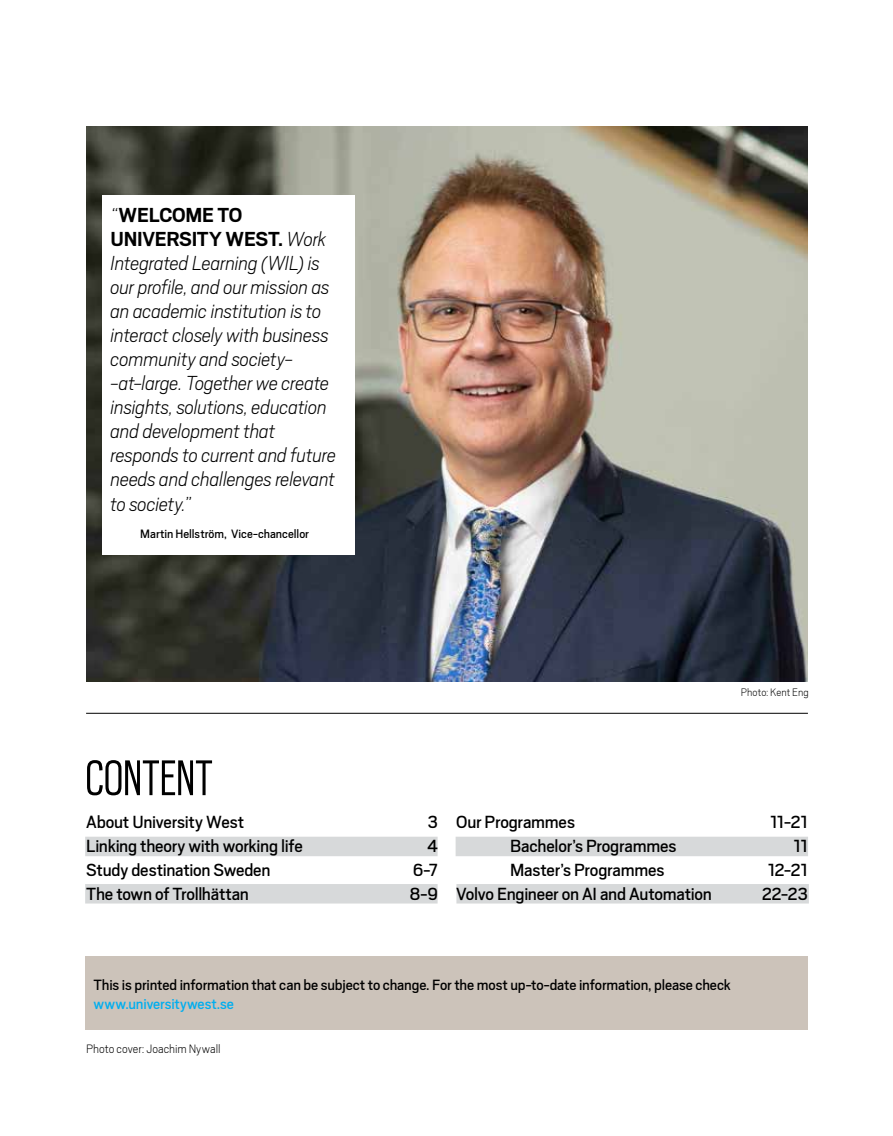
<style>
.page{position:relative;width:893px;height:1136px;background:#fff}
.page>*{position:absolute;margin:0;border:0;box-sizing:border-box;transform-origin:0 0}
.t1{font:300 55.5px "Scout Cond";color:#000}
.t2{font:italic 200 22.5px/24px "Scout";letter-spacing:-.015em;color:#000}
.t3{font:19.5px "Scout";letter-spacing:-.01em;color:#000}
.t4{font:16.5px "Scout";letter-spacing:-.01em;color:#000}
.t5{font:16.5px "Scout";letter-spacing:-.005em;color:#00aeef}
.t6{font:13.5px "Scout";color:#000}
.t7{font:200 13.5px "Scout";color:#000}
.t8{font:200 12px "Scout";letter-spacing:.005em;color:#000}
.s1{font-weight:700;font-style:normal}
</style>
<div class="page">
<img style="left:86px;top:126px;width:722px;height:555px">
<div style="left:102px;top:196px;width:252px;height:359px;background:#fff"></div>
<hr style="left:86px;top:712px;width:722px;height:1px;background:#000">
<div style="left:85px;top:836px;width:353px;height:20px;background:#d7d9da"></div>
<div style="left:85px;top:883px;width:353px;height:20px;background:#d7d9da"></div>
<div style="left:456px;top:836px;width:352px;height:20px;background:#d7d9da"></div>
<div style="left:456px;top:883px;width:353px;height:20px;background:#d7d9da"></div>
<div style="left:85px;top:956px;width:723px;height:73px;background:#ccc3ba"></div>
<p class="t2" style="left:111px;top:202px;width:227px">“<span class="s1">WELCOME TO<br>UNIVERSITY WEST.</span> Work<br>Integrated Learning (WIL) is our profile, and our mission as an academic institution is to interact closely with business community and society--at-large. Together we create insights, solutions, education and development that responds to current and future needs and challenges relevant to society.”</p>
<p class="t6" style="left:140px;top:524px;width:170px">Martin Hellström, Vice-chancellor</p>
<p class="t8" style="left:741px;top:684px;width:70px">Photo: Kent Eng</p>
<h1 class="t1" style="left:85px;top:741px;width:129px">CONTENT</h1>
<p class="t3" style="left:86px;top:809px;width:160px">About University West</p>
<p class="t3" style="left:427px;top:809px;width:12px">3</p>
<p class="t3" style="left:86px;top:833px;width:218px">Linking theory with working life</p>
<p class="t3" style="left:427px;top:833px;width:13px">4</p>
<p class="t3" style="left:86px;top:857px;width:186px">Study destination Sweden</p>
<p class="t3" style="left:413px;top:857px;width:27px">6-7</p>
<p class="t3" style="left:86px;top:881px;width:164px">The town of Trollhättan</p>
<p class="t3" style="left:410px;top:881px;width:30px">8-9</p>
<p class="t3" style="left:456px;top:808px;width:120px">Our Programmes</p>
<p class="t3" style="left:770px;top:808px;width:39px">11-21</p>
<p class="t3" style="left:510px;top:832px;width:168px">Bachelor’s Programmes</p>
<p class="t3" style="left:794px;top:832px;width:16px">11</p>
<p class="t3" style="left:510px;top:856px;width:156px">Master’s Programmes</p>
<p class="t3" style="left:768px;top:856px;width:42px">12-21</p>
<p class="t3" style="left:456px;top:880px;width:257px">Volvo Engineer on AI and Automation</p>
<p class="t3" style="left:762px;top:880px;width:48px">22-23</p>
<p class="t4" style="left:94px;top:973px;width:639px">This is printed information that can be subject to change. For the most up-to-date information, please check</p>
<p class="t5" style="left:94px;top:993px;width:142px">www.universitywest.se</p>
<p class="t7" style="left:86px;top:1040px;width:136px">Photo cover: Joachim Nywall</p>
</div>
